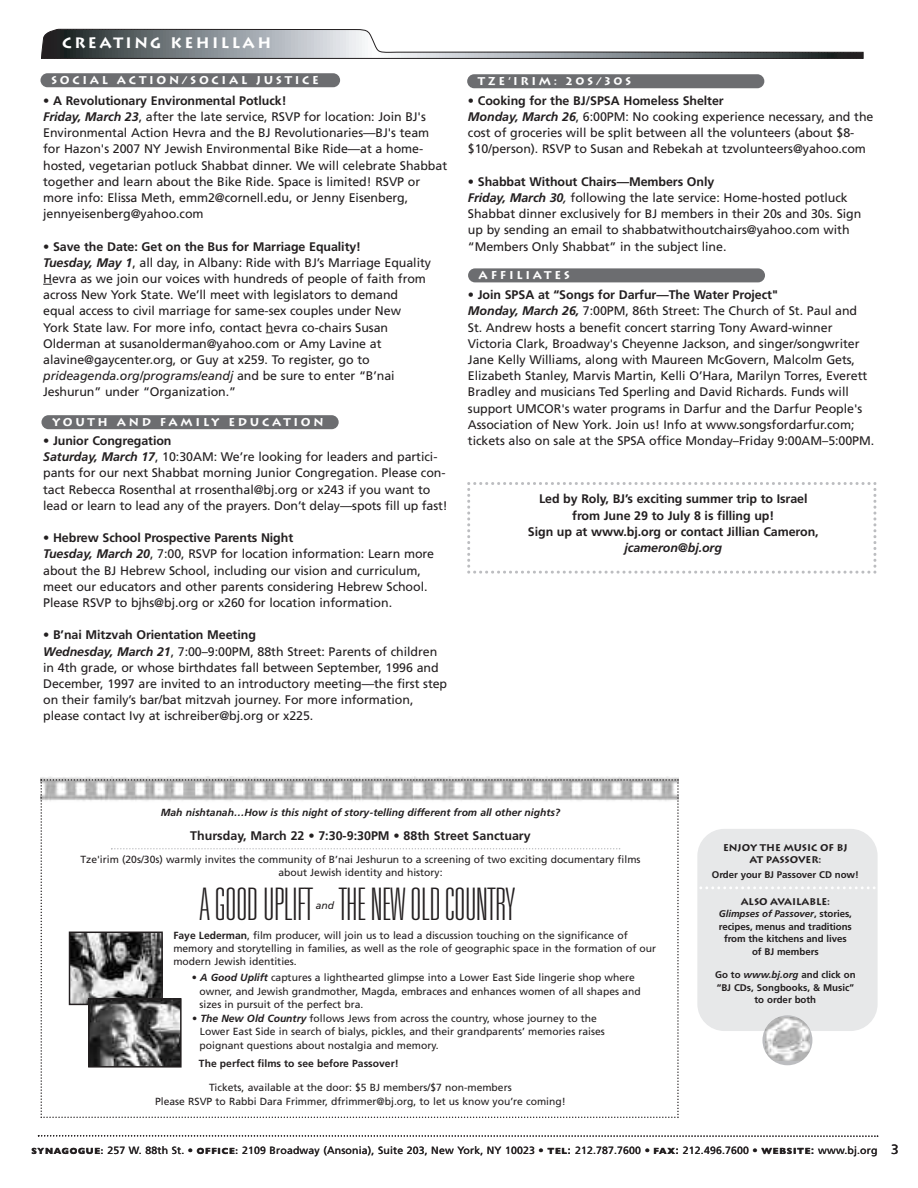
<style>
.page{position:relative;width:918px;height:1188px;background:#fff}
.page>*{position:absolute;margin:0;border:0;box-sizing:border-box;transform-origin:0 0}
.t1{font:100 ultra-condensed 44.85px "Univers";color:#231f20}
.t2{font:700 15px "Lithos";letter-spacing:.16em;color:#fff}
.t3{font:12.45px/16.2px "Frutiger";letter-spacing:-.005em;color:#231f20}
.t4{font:700 12.45px/16.2px "Frutiger";letter-spacing:-.005em;color:#231f20;text-align:center}
.t5{font:italic 700 12.45px "Frutiger";letter-spacing:-.005em;color:#231f20}
.t6{font:700 11.25px "Lithos";letter-spacing:.24em;color:#fff}
.t7{font:10.5px "Frutiger";letter-spacing:.015em;color:#231f20}
.t8{font:10.35px/13.5px "Frutiger";color:#231f20}
.t9{font:italic 700 10.35px "Frutiger";color:#231f20}
.t10{font:700 10.35px "Frutiger";color:#231f20}
.t11{font:italic 10.35px "Frutiger";color:#231f20}
.t12{font:700 9.75px/12.5px "Frutiger";letter-spacing:-.005em;color:#231f20;text-align:center}
.t13{font:700 9.75px/12.5px "Lithos";letter-spacing:-.01em;color:#231f20;text-align:center}
.s1{font-family:"Frutiger";font-weight:400}
.s2{font-weight:700}
.s3{font-weight:700;font-style:italic}
.s4{font-style:italic}
.s5{font-family:"Gill Sans Bold TT";font-size:9px}
.s6{font-weight:700;font-size:9px}
.s7{font-size:13.5px}
</style>
<div class="page">
<svg style="left:41px;top:29px;width:822px;height:30px"></svg>
<svg style="left:38px;top:1135px;width:840px;height:2px"></svg>
<div style="left:468px;top:268px;width:297px;height:14px;background:#6c6d70;border-radius:7px"></div>
<div style="left:41px;top:73px;width:299px;height:14px;background:#6c6d70;border-radius:7px"></div>
<div style="left:467px;top:74px;width:297px;height:14px;background:#6c6d70;border-radius:7px"></div>
<div style="left:41px;top:415px;width:298px;height:14px;background:#6c6d70;border-radius:7px"></div>
<img style="left:40px;top:776px;width:374px;height:3px">
<img style="left:414px;top:776px;width:265px;height:3px">
<svg style="left:40px;top:779px;width:639px;height:339px"></svg>
<div style="left:697px;top:829px;width:181px;height:202px;background:#e7e8e9;border-radius:27px"></div>
<svg style="left:699px;top:886px;width:177px;height:3px"></svg>
<svg style="left:762px;top:1015px;width:50px;height:50px"></svg>
<img style="left:766px;top:1018px;width:44px;height:43px">
<svg style="left:467px;top:482px;width:409px;height:92px"></svg>
<p class="t2" style="left:62px;top:35px;width:211px">CREATING KEHILLAH</p>
<p class="t6" style="left:51px;top:74px;width:269px">SOCIAL ACTION/SOCIAL JUSTICE</p>
<p class="t6" style="left:478px;top:75px;width:155px">TZE<span class="s1">’</span>IRIM: 20S/30S</p>
<p class="t3" style="left:43px;top:93px;width:406px">• <span class="s2">A Revolutionary Environmental Potluck!<br></span><span class="s3">Friday, March 23</span>, after the late service, RSVP for location: Join BJ's Environmental Action Hevra and the BJ Revolutionaries—BJ's team for Hazon's 2007 NY Jewish Environmental Bike Ride—at a home&shy;hosted, vegetarian potluck Shabbat dinner. We will celebrate Shabbat together and learn about the Bike Ride. Space is limited! RSVP or more info: Elissa Meth, emm2@cornell.edu, or Jenny Eisenberg, jennyeisenberg@yahoo.com</p>
<p class="t3" style="left:43px;top:239px;width:389px">• <span class="s2">Save the Date: Get on the Bus for Marriage Equality!<br></span><span class="s3">Tuesday, May 1</span>, all day, in Albany: Ride with BJ’s Marriage Equality Hevra as we join our voices with hundreds of people of faith from across New York State. We’ll meet with legislators to demand equal access to civil marriage for same-sex couples under New<br>York State law. For more info, contact hevra co-chairs Susan Olderman at susanolderman@yahoo.com or Amy Lavine at alavine@gaycenter.org, or Guy at x259. To register, go to <span class="s4">prideagenda.org/programs/eandj</span> and be sure to enter “B’nai Jeshurun” under “Organization.”</p>
<p class="t3" style="left:43px;top:434px;width:406px">• <span class="s2">Junior Congregation<br></span><span class="s3">Saturday, March 17</span>, 10:30AM: We’re looking for leaders and partici&shy;pants for our next Shabbat morning Junior Congregation. Please con&shy;tact Rebecca Rosenthal at rrosenthal@bj.org or x243 if you want to lead or learn to lead any of the prayers. Don’t delay—spots fill up fast!</p>
<p class="t3" style="left:43px;top:531px;width:393px">• <span class="s2">Hebrew School Prospective Parents Night<br></span><span class="s3">Tuesday, March 20</span>, 7:00, RSVP for location information: Learn more about the BJ Hebrew School, including our vision and curriculum, meet our educators and other parents considering Hebrew School.<br>Please RSVP to bjhs@bj.org or x260 for location information.</p>
<p class="t3" style="left:43px;top:628px;width:406px">• <span class="s2">B’nai Mitzvah Orientation Meeting<br></span><span class="s3">Wednesday, March 21</span>, 7:00–9:00PM, 88th Street: Parents of children in 4th grade, or whose birthdates fall between September, 1996 and December, 1997 are invited to an introductory meeting—the first step on their family’s bar/bat mitzvah journey. For more information, please contact Ivy at ischreiber@bj.org or x225.</p>
<p class="t6" style="left:52px;top:416px;width:273px">YOUTH AND FAMILY EDUCATION</p>
<p class="t3" style="left:468px;top:93px;width:407px">• <span class="s2">Cooking for the BJ/SPSA Homeless Shelter<br></span><span class="s3">Monday, March 26</span>, 6:00PM: No cooking experience necessary, and the cost of groceries will be split between all the volunteers (about $8- $10/person). RSVP to Susan and Rebekah at tzvolunteers@yahoo.com</p>
<p class="t3" style="left:468px;top:174px;width:395px">• <span class="s2">Shabbat Without Chairs—Members Only<br></span><span class="s3">Friday, March 30</span><span class="s4">,</span> following the late service: Home-hosted potluck Shabbat dinner exclusively for BJ members in their 20s and 30s. Sign up by sending an email to shabbatwithoutchairs@yahoo.com with “Members Only Shabbat” in the subject line.</p>
<p class="t3" style="left:468px;top:288px;width:408px">• <span class="s2">Join SPSA at “Songs for Darfur—The Water Project"<br></span><span class="s3">Monday, March 26,</span> 7:00PM, 86th Street: The Church of St. Paul and St. Andrew hosts a benefit concert starring Tony Award-winner Victoria Clark, Broadway's Cheyenne Jackson, and singer/songwriter Jane Kelly Williams, along with Maureen McGovern, Malcolm Gets, Elizabeth Stanley, Marvis Martin, Kelli O’Hara, Marilyn Torres, Everett Bradley and musicians Ted Sperling and David Richards. Funds will support UMCOR's water programs in Darfur and the Darfur People's Association of New York. Join us! Info at www.songsfordarfur.com; tickets also on sale at the SPSA office Monday–Friday 9:00AM–5:00PM.</p>
<p class="t6" style="left:479px;top:269px;width:93px">AFFILIATES</p>
<p class="t4" style="left:528px;top:492px;width:292px">Led by Roly, BJ’s exciting summer trip to Israel from June 29 to July 8 is filling up!<br>Sign up at www.bj.org or contact Jillian Cameron,</p>
<p class="t5" style="left:625px;top:543px;width:99px">jcameron@bj.org</p>
<p class="t9" style="left:161px;top:808px;width:401px">Mah nishtanah…How is this night of story-telling different from all other nights?</p>
<p class="t4" style="left:190px;top:828px;width:342px">Thursday, March 22 • 7:30-9:30PM • 88th Street Sanctuary</p>
<p class="t8" style="left:80px;top:853px;width:562px;text-align:center">Tze'irim (20s/30s) warmly invites the community of B’nai Jeshurun to a screening of two exciting documentary films about Jewish identity and history:</p>
<h1 class="t1" style="left:200px;top:888px;width:114px">A GOOD UPLIFT</h1>
<h1 class="t1" style="left:339px;top:888px;width:177px">THENEWOLDCOUNTRY</h1>
<p class="t8" style="left:173px;top:929px;width:484px"><span class="s2">Faye Lederman</span>, film producer, will join us to lead a discussion touching on the significance of memory and storytelling in families, as well as the role of geographic space in the formation of our modern Jewish identities.</p>
<p class="t8" style="left:200px;top:972px;width:443px;text-indent:-8px">• <span class="s3">A Good Uplift</span> captures a lighthearted glimpse into a Lower East Side lingerie shop where owner, and Jewish grandmother, Magda, embraces and enhances women of all shapes and sizes in pursuit of the perfect bra.</p>
<p class="t8" style="left:200px;top:1012px;width:407px;text-indent:-7px">• <span class="s3">The New Old Country</span> follows Jews from across the country, whose journey to the<br>Lower East Side in search of bialys, pickles, and their grandparents’ memories raises poignant questions about nostalgia and memory.</p>
<p class="t10" style="left:199px;top:1060px;width:201px">The perfect films to see before Passover!</p>
<p class="t8" style="left:155px;top:1082px;width:412px;text-align:center">Tickets, available at the door: $5 BJ members/$7 non-members<br>Please RSVP to Rabbi Dara Frimmer, dfrimmer@bj.org, to let us know you’re coming!</p>
<p class="t11" style="left:316px;top:901px;width:20px">and</p>
<p class="t13" style="left:723px;top:841px;width:126px">ENJOY THE MUSIC OF BJ<br>AT PASSOVER:</p>
<p class="t12" style="left:712px;top:869px;width:149px">Order your BJ Passover CD now!</p>
<p class="t13" style="left:741px;top:895px;width:91px">ALSO AVAILABLE:</p>
<p class="t12" style="left:719px;top:909px;width:135px"><span class="s4">Glimpses of Passover</span>, stories, recipes, menus and traditions from the kitchens and lives of BJ members</p>
<p class="t12" style="left:715px;top:969px;width:142px">Go to <span class="s4">www.bj.org</span> and click on “BJ CDs, Songbooks, &amp; Music” to order both</p>
<p class="t7" style="left:31px;top:1147px;width:869px"><span class="s5">SYNAGOGUE</span><span class="s6">:</span> 257 W. 88th St. • <span class="s5">OFFICE</span><span class="s6">:</span> 2109 Broadway (Ansonia), Suite 203, New York, NY 10023 • <span class="s5">TEL</span><span class="s2">:</span> 212.787.7600 • <span class="s5">FAX</span><span class="s2">:</span> 212.496.7600 • <span class="s5">WEBSITE</span><span class="s2">:</span> www.bj.org <span class="s7">3</span></p>
</div>
